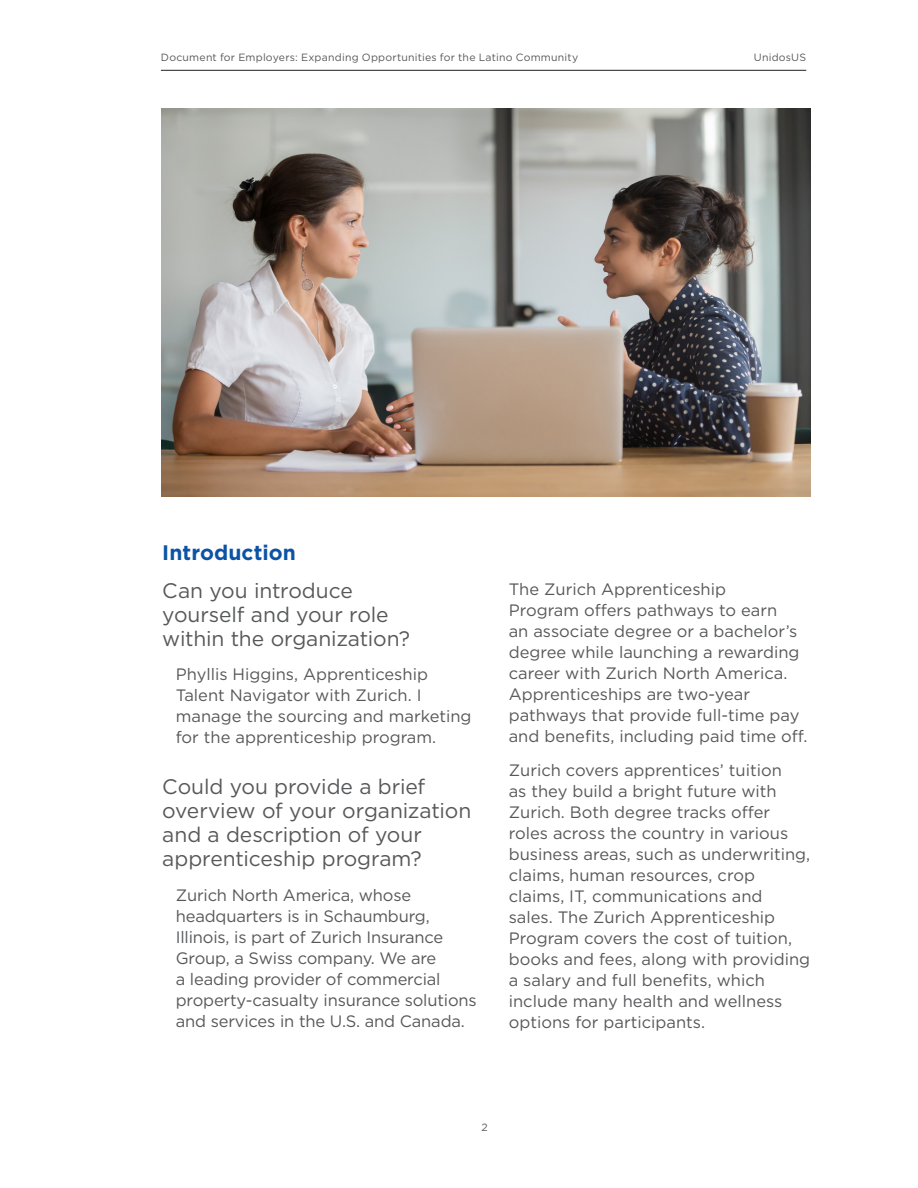
<style>
.page{position:relative;width:918px;height:1188px;background:#fff}
.page>*{position:absolute;margin:0;border:0;box-sizing:border-box;transform-origin:0 0}
.Sub_head_underlined{font:21px/24px "Gotham";letter-spacing:-.005em;color:#57585a}
.Sub_head_underlined-2{font:700 21px "Gotham";letter-spacing:.005em;color:#0c53a5}
.List_Paragraph{font:16.5px/21px "Gotham";color:#57585a}
.t1{font:10.5px "Gotham";letter-spacing:.02em;color:#57585a}
</style>
<div class="page">
<hr style="left:161px;top:70px;width:645px;height:1px;background:#231f20">
<img style="left:162px;top:108px;width:648px;height:388px">
<p class="t1" style="left:161px;top:51px;width:419px">Document for Employers: Expanding Opportunities for the Latino Community</p>
<p class="t1" style="left:754px;top:51px;width:54px">UnidosUS</p>
<p class="Sub_head_underlined-2" style="left:162px;top:539px;width:135px">Introduction</p>
<p class="Sub_head_underlined" style="left:162px;top:578px;width:249px">Can you introduce yourself and your role within the organization?</p>
<p class="List_Paragraph" style="left:176px;top:664px;width:297px">Phyllis Higgins, Apprenticeship Talent Navigator with Zurich. I manage the sourcing and marketing for the apprenticeship program.</p>
<p class="Sub_head_underlined" style="left:162px;top:774px;width:311px">Could you provide a brief overview of your organization and a description of your apprenticeship program?</p>
<p class="List_Paragraph" style="left:176px;top:884px;width:303px">Zurich North America, whose headquarters is in Schaumburg, Illinois, is part of Zurich Insurance Group, a Swiss company. We are<br>a leading provider of commercial property-casualty insurance solutions and services in the U.S. and Canada.</p>
<p class="List_Paragraph" style="left:509px;top:578px;width:300px">The Zurich Apprenticeship<br>Program offers pathways to earn<br>an associate degree or a bachelor’s degree while launching a rewarding career with Zurich North America.<br>Apprenticeships are two-year pathways that provide full-time pay and benefits, including paid time off.</p>
<p class="List_Paragraph" style="left:509px;top:760px;width:303px">Zurich covers apprentices’ tuition<br>as they build a bright future with Zurich. Both degree tracks offer roles across the country in various business areas, such as underwriting, claims, human resources, crop claims, IT, communications and sales. The Zurich Apprenticeship Program covers the cost of tuition, books and fees, along with providing a salary and full benefits, which include many health and wellness options for participants.</p>
<p class="t1" style="left:482px;top:1120px;width:8px">2</p>
</div>
